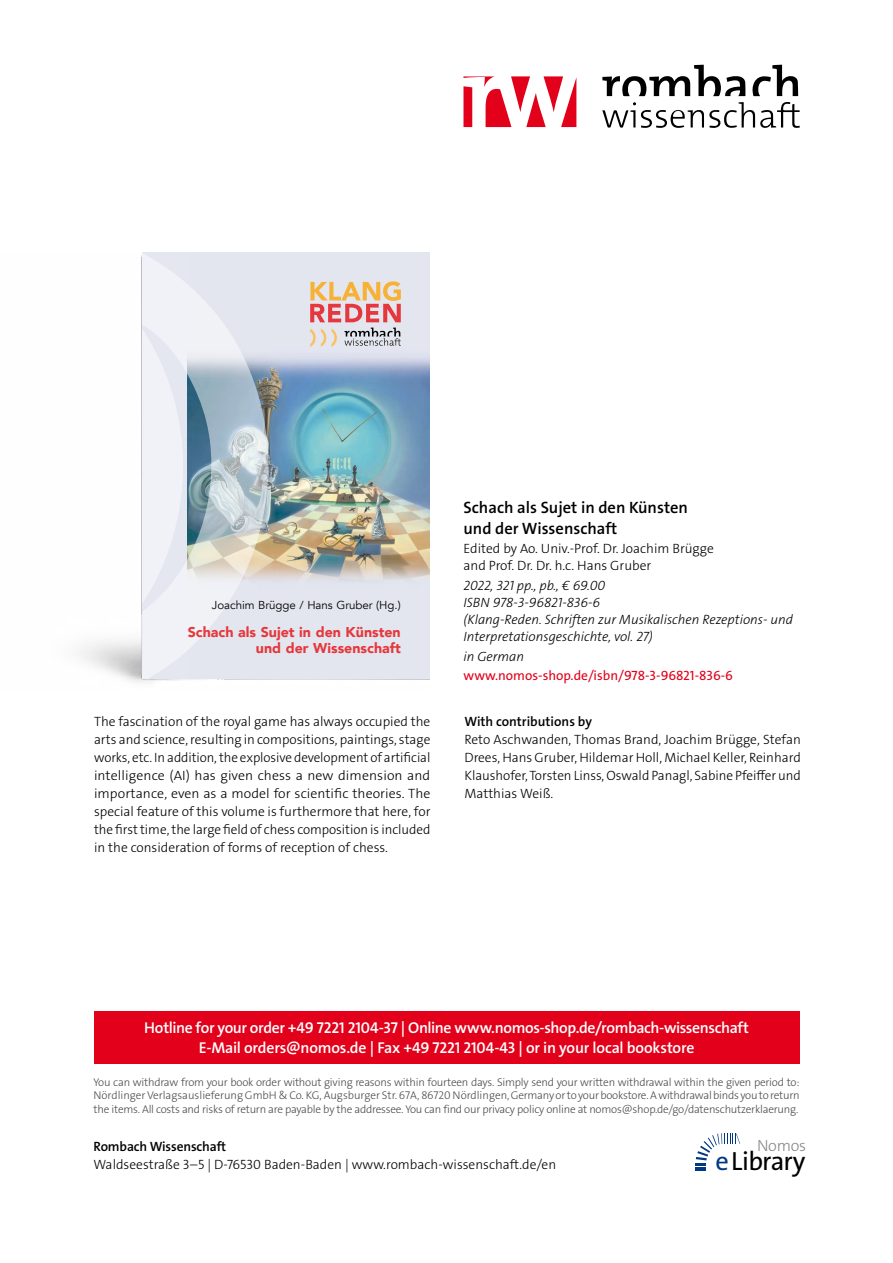
<style>
.page{position:relative;width:893px;height:1263px;background:#fff}
.page>*{position:absolute;margin:0;border:0;box-sizing:border-box;transform-origin:0 0}
.t1{font:26.4px "The Sans Os F";letter-spacing:-.03em;color:#000}
.t2{font:600 16.5px/20.2px "The Sans Os F";color:#000}
.t3{font:300 16.2px "The Sans Os F";letter-spacing:-.02em;color:#87888a}
.t4{font:600 15.75px/21px "The Sans Os F";letter-spacing:-.02em;color:#fff;text-align:center}
.t5{font:900 14.25px/16.2px "Avenir";color:#e5373c;text-align:right}
.t6{font:300 13.5px/18px "The Sans Os F";color:#000;text-align:justify}
.t7{font:italic 300 13.5px/17.2px "The Sans Os F";color:#000}
.t8{font:13.5px "The Sans Os F";color:#e2001a}
.t9{font:600 13.5px "The Sans Os F";letter-spacing:-.01em;color:#000}
.t10{font:11.55px "Avenir";color:#000}
.t11{font:300 11.25px/13.5px "The Sans Os F";letter-spacing:-.02em;color:#4b4b4d;text-align:justify}
.s1{color:#003882}
</style>
<div class="page">
<div style="left:94px;top:1011px;width:705px;height:52px;background:#e2001a"></div>
<svg style="left:602px;top:65px;width:143px;height:31px"></svg>
<svg style="left:752px;top:65px;width:46px;height:31px"></svg>
<svg style="left:463px;top:76px;width:113px;height:51px"></svg>
<svg style="left:602px;top:102px;width:198px;height:26px"></svg>
<svg style="left:695px;top:1133px;width:45px;height:38px"></svg>
<img style="left:79px;top:255px;width:350px;height:429px">
<img style="left:268px;top:253px;width:162px;height:425px">
<svg style="left:344px;top:328px;width:57px;height:18px"></svg>
<svg style="left:142px;top:253px;width:126px;height:425px"></svg>
<svg style="left:310px;top:329px;width:27px;height:18px"></svg>
<svg style="left:310px;top:281px;width:91px;height:41px"></svg>
<p class="t10" style="left:212px;top:598px;width:190px">Joachim Brügge / Hans Gruber (Hg.)</p>
<p class="t5" style="left:188px;top:624px;width:214px">Schach als Sujet in den Künsten und der Wissenschaft</p>
<p class="t2" style="left:463px;top:498px;width:226px">Schach als Sujet in den Künsten und der Wissenschaft</p>
<p class="t6" style="left:463px;top:540px;width:252px;line-height:17.2px">Edited by Ao. Univ.-Prof. Dr. Joachim Brügge and Prof. Dr. Dr. h.c. Hans Gruber</p>
<p class="t7" style="left:463px;top:577px;width:331px">2022, 321 pp., pb., € 69.00<br>ISBN 978-3-96821-836-6<br>(Klang-Reden. Schriften zur Musikalischen Rezeptions- und Interpretationsgeschichte, vol. 27)</p>
<p class="t7" style="left:463px;top:648px;width:62px">in German</p>
<p class="t8" style="left:463px;top:670px;width:271px">www.nomos-shop.de/isbn/978-3-96821-836-6</p>
<p class="t6" style="left:94px;top:713px;width:338px">The fascination of the royal game has always occupied the arts and science, resulting in compositions, paintings, stage works, etc. In addition, the explosive development of artificial intelligence (AI) has given chess a new dimension and importance, even as a model for scientific theories. The special feature of this volume is furthermore that here, for the first time, the large field of chess composition is included in the consideration of forms of reception of chess.</p>
<p class="t9" style="left:464px;top:713px;width:129px">With contributions by</p>
<p class="t6" style="left:464px;top:731px;width:338px">Reto Aschwanden, Thomas Brand, Joachim Brügge, Stefan Drees, Hans Gruber, Hildemar Holl, Michael Keller, Reinhard Klaushofer, Torsten Linss, Oswald Panagl, Sabine Pfeiffer und Matthias Weiß.</p>
<p class="t4" style="left:144px;top:1017px;width:606px">Hotline for your order +49 7221 2104-37 | Online www.nomos-shop.de/rombach-wissenschaft<br>E-Mail orders@nomos.de | Fax +49 7221 2104-43 | or in your local bookstore</p>
<p class="t11" style="left:94px;top:1075px;width:708px">You can withdraw from your book order without giving reasons within fourteen days. Simply send your written withdrawal within the given period to:<br>Nördlinger Verlagsauslieferung GmbH &amp; Co. KG, Augsburger Str. 67A, 86720 Nördlingen, Germany or to your bookstore. A withdrawal binds you to return the items. All costs and risks of return are payable by the addressee. You can find our privacy policy online at nomos@shop.de/go/datenschutzerklaerung.</p>
<p class="t3" style="left:757px;top:1135px;width:51px">Nomos</p>
<p class="t9" style="left:94px;top:1138px;width:134px">Rombach Wissenschaft</p>
<p class="t6" style="left:94px;top:1156px;width:464px">Waldseestraße 3–5 | D-76530 Baden-Baden | www.rombach-wissenschaft.de/en</p>
<h1 class="t1" style="left:715px;top:1151px;width:91px"><span class="s1">e</span>Library</h1>
</div>
